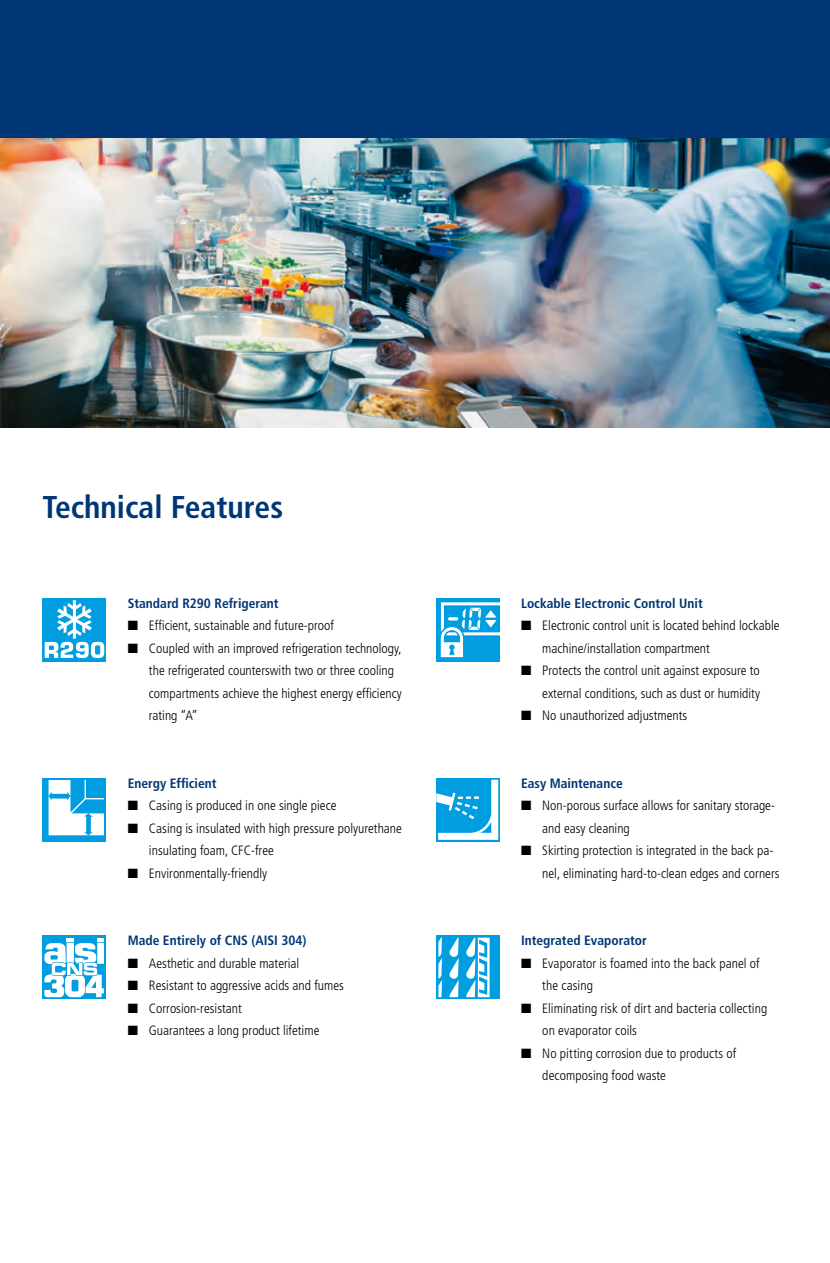
<style>
.page{position:relative;width:830px;height:1263px;background:#fff}
.page>*{position:absolute;margin:0;border:0;box-sizing:border-box;transform-origin:0 0}
.t1{font:700 condensed 31.5px "Frutiger";color:#003576}
.t2{font:300 condensed 13.5px/22.5px "Frutiger";color:#000}
.t3{font:700 condensed 13.5px "Frutiger";color:#003576}
</style>
<div class="page">
<img style="left:0;top:138px;width:829px;height:290px">
<img style="left:0;top:138px;width:1px;height:289px">
<div style="left:0;top:0;width:829px;height:138px;background:#003576"></div>
<div style="left:436px;top:598px;width:64px;height:64px;background:#009ee0"></div>
<svg style="left:440px;top:602px;width:60px;height:55px"></svg>
<svg style="left:436px;top:778px;width:64px;height:64px"></svg>
<svg style="left:436px;top:780px;width:62px;height:60px"></svg>
<div style="left:42px;top:935px;width:64px;height:64px;background:#009ee0"></div>
<svg style="left:44px;top:938px;width:60px;height:59px"></svg>
<div style="left:436px;top:935px;width:64px;height:64px;background:#009ee0"></div>
<svg style="left:449px;top:938px;width:9px;height:59px"></svg>
<svg style="left:438px;top:938px;width:4px;height:59px"></svg>
<svg style="left:466px;top:938px;width:23px;height:59px"></svg>
<div style="left:42px;top:778px;width:64px;height:64px;background:#009ee0"></div>
<svg style="left:49px;top:780px;width:55px;height:55px"></svg>
<div style="left:43px;top:598px;width:63px;height:64px;background:#009ee0"></div>
<svg style="left:45px;top:600px;width:59px;height:58px"></svg>
<h1 class="t1" style="left:43px;top:488px;width:242px">Technical Features</h1>
<p class="t3" style="left:128px;top:595px;width:152px">Standard R290 Refrigerant</p>
<p class="t2" style="left:128px;top:614px;width:207px">■ Efficient, sustainable and future-proof</p>
<p class="t2" style="left:149px;top:637px;width:254px;text-indent:-21px">■ Coupled with an improved refrigeration technology, the refrigerated counterswith two or three cooling compartments achieve the highest energy efficiency rating “A”</p>
<p class="t3" style="left:128px;top:775px;width:90px">Energy Efficient</p>
<p class="t2" style="left:128px;top:794px;width:210px">■ Casing is produced in one single piece</p>
<p class="t2" style="left:149px;top:817px;width:254px;text-indent:-21px">■ Casing is insulated with high pressure polyurethane insulating foam, CFC-free</p>
<p class="t2" style="left:128px;top:862px;width:141px">■ Environmentally-friendly</p>
<p class="t3" style="left:128px;top:932px;width:180px">Made Entirely of CNS (AISI 304)</p>
<p class="t2" style="left:128px;top:952px;width:173px">■ Aesthetic and durable material</p>
<p class="t2" style="left:128px;top:974px;width:218px">■ Resistant to aggressive acids and fumes</p>
<p class="t2" style="left:128px;top:997px;width:116px">■ Corrosion-resistant</p>
<p class="t2" style="left:128px;top:1019px;width:193px">■ Guarantees a long product lifetime</p>
<p class="t3" style="left:520px;top:595px;width:183px">Lockable Electronic Control Unit</p>
<p class="t2" style="left:542px;top:614px;width:239px;text-indent:-21px">■ Electronic control unit is located behind lockable machine/installation compartment</p>
<p class="t2" style="left:520px;top:659px;width:240px;text-align:right">■ Protects the control unit against exposure to external conditions, such as dust or humidity</p>
<p class="t2" style="left:520px;top:704px;width:168px">■ No unauthorized adjustments</p>
<p class="t3" style="left:520px;top:775px;width:103px">Easy Maintenance</p>
<p class="t2" style="left:542px;top:794px;width:234px;text-indent:-21px">■ Non-porous surface allows for sanitary storage&shy;and easy cleaning</p>
<p class="t2" style="left:542px;top:839px;width:238px;text-indent:-21px">■ Skirting protection is integrated in the back pa&shy;nel, eliminating hard-to-clean edges and corners</p>
<p class="t3" style="left:520px;top:932px;width:127px">Integrated Evaporator</p>
<p class="t2" style="left:542px;top:952px;width:219px;text-indent:-21px">■ Evaporator is foamed into the back panel of the casing</p>
<p class="t2" style="left:542px;top:997px;width:226px;text-indent:-21px">■ Eliminating risk of dirt and bacteria collecting on evaporator coils</p>
<p class="t2" style="left:542px;top:1042px;width:195px;text-indent:-21px">■ No pitting corrosion due to products of decomposing food waste</p>
</div>
